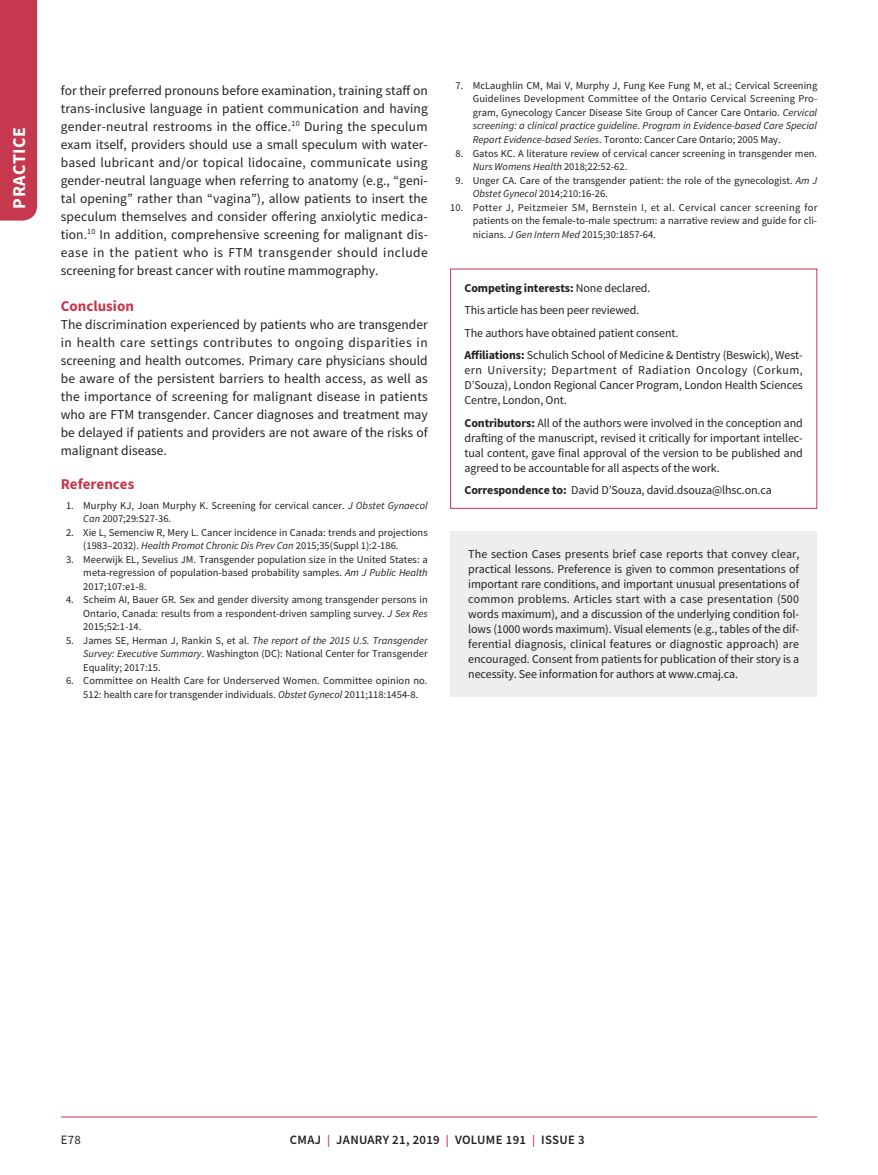
<style>
.page{position:relative;width:878px;height:1175px;background:#fff}
.page>*{position:absolute;margin:0;border:0;box-sizing:border-box;transform-origin:0 0}
.t1{font:700 18px "Source Sans Pro";letter-spacing:.025em;color:#fff}
.t2{font:700 15px "Source Sans Pro";color:#c5384e}
.t3{font:13.5px/18px "Source Sans Pro";color:#231f20;text-align:justify}
.t4{font:600 12.75px "Source Sans Pro";letter-spacing:.025em;color:#231f20}
.t5{font:12.75px "Source Sans Pro";color:#231f20}
.t6{font:12px/15px "Source Sans Pro";letter-spacing:-.01em;color:#231f20;text-align:justify}
.t7{font:10.5px/13.5px "Source Sans Pro";color:#231f20}
.s1{font-style:italic}
.s2{font-weight:700}
.s3{font-size:12px;color:#c5384e}
</style>
<div class="page">
<div style="left:0;top:0;width:37px;height:220px;background:#c5384e"></div>
<hr style="left:61px;top:1116px;width:756px;height:1px;background:#c5384e">
<div style="left:450px;top:531px;width:367px;height:165px;background:#eeeeef"></div>
<h1 class="t1" style="left:7px;top:208px;width:83px;rotate:-90deg">PRACTICE</h1>
<p class="t3" style="left:61px;top:81px;width:368px">for their preferred pronouns before examination, training staff on trans-inclusive language in patient communication and having gender-neutral restrooms in the office.<sup>10</sup> During the speculum exam itself, providers should use a small speculum with water&shy;based lubricant and/or topical lidocaine, communicate using gender-neutral language when referring to anatomy (e.g., “geni&shy;tal opening” rather than “vagina”), allow patients to insert the speculum themselves and consider offering anxiolytic medica&shy;tion.<sup>10</sup> In addition, comprehensive screening for malignant dis&shy;ease in the patient who is FTM transgender should include screening for breast cancer with routine mammography.</p>
<h2 class="t2" style="left:61px;top:295px;width:75px">Conclusion</h2>
<p class="t3" style="left:61px;top:315px;width:368px">The discrimination experienced by patients who are transgender in health care settings contributes to ongoing disparities in screening and health outcomes. Primary care physicians should be aware of the persistent barriers to health access, as well as the importance of screening for malignant disease in patients who are FTM transgender. Cancer diagnoses and treatment may be delayed if patients and providers are not aware of the risks of malignant disease.</p>
<h2 class="t2" style="left:61px;top:474px;width:75px">References</h2>
<p class="t7" style="left:83px;top:498px;width:346px;text-indent:-17px">1. Murphy KJ, Joan Murphy K. Screening for cervical cancer. <span class="s1">J Obstet Gynaecol<br>Can</span> 2007;29:S27-36.</p>
<p class="t7" style="left:83px;top:525px;width:346px;text-indent:-17px">2. Xie L, Semenciw R, Mery L. Cancer incidence in Canada: trends and projections (1983–2032). <span class="s1">Health Promot Chronic Dis Prev Can</span> 2015;35(Suppl 1):2-186.</p>
<p class="t7" style="left:83px;top:552px;width:346px;text-align:justify;text-indent:-17px">3. Meerwijk EL, Sevelius JM. Transgender population size in the United States: a meta-regression of population-based probability samples. <span class="s1">Am J Public Health </span>2017;107:e1-8.</p>
<p class="t7" style="left:83px;top:593px;width:346px;text-align:justify;text-indent:-17px">4. Scheim AI, Bauer GR. Sex and gender diversity among transgender persons in Ontario, Canada: results from a respondent-driven sampling survey. <span class="s1">J Sex Res </span>2015;52:1-14.</p>
<p class="t7" style="left:83px;top:633px;width:346px;text-align:justify;text-indent:-17px">5. James SE, Herman J, Rankin S, et al. <span class="s1">The report of the 2015 U.S. Transgender Survey: Executive Summary</span>. Washington (DC): National Center for Transgender Equality; 2017:15.</p>
<p class="t7" style="left:83px;top:674px;width:346px;text-indent:-17px">6. Committee on Health Care for Underserved Women. Committee opinion no.<br>512: health care for transgender individuals. <span class="s1">Obstet Gynecol</span> 2011;118:1454-8.</p>
<p class="t7" style="left:473px;top:79px;width:346px;text-align:justify;text-indent:-17px">7. McLaughlin CM, Mai V, Murphy J, Fung Kee Fung M, et al.; Cervical Screening Guidelines Development Committee of the Ontario Cervical Screening Pro&shy;gram, Gynecology Cancer Disease Site Group of Cancer Care Ontario. <span class="s1">Cervical screening: a clinical practice guideline</span>. <span class="s1">Program in Evidence-based Care Special Report Evidence-based Series</span>. Toronto: Cancer Care Ontario; 2005 May.</p>
<p class="t7" style="left:473px;top:146px;width:346px;text-indent:-17px">8. Gatos KC. A literature review of cervical cancer screening in transgender men.<br><span class="s1">Nurs Womens Health</span> 2018;22:52-62.</p>
<p class="t7" style="left:473px;top:173px;width:346px;text-indent:-17px">9. Unger CA. Care of the transgender patient: the role of the gynecologist. <span class="s1">Am J<br>Obstet Gynecol</span> 2014;210:16-26.</p>
<p class="t7" style="left:473px;top:200px;width:346px;text-align:justify;text-indent:-23px">10. Potter J, Peitzmeier SM, Bernstein I, et al. Cervical cancer screening for patients on the female-to-male spectrum: a narrative review and guide for cli&shy;nicians. <span class="s1">J Gen Intern Med</span> 2015;30:1857-64.</p>
<p class="t6" style="left:464px;top:276px;width:340px;line-height:22.5px;text-align:left"><span class="s2">Competing interests:</span> None declared.<br>This article has been peer reviewed.<br>The authors have obtained patient consent.<br><span class="s2">Affiliations:</span> Schulich School of Medicine &amp; Dentistry (Beswick), West-</p>
<p class="t6" style="left:464px;top:363px;width:340px">ern University; Department of Radiation Oncology (Corkum, D’Souza), London Regional Cancer Program, London Health Sciences Centre, London, Ont.</p>
<p class="t6" style="left:464px;top:415px;width:340px"><span class="s2">Contributors:</span> All of the authors were involved in the conception and drafting of the manuscript, revised it critically for important intellec&shy;tual content, gave final approval of the version to be published and agreed to be accountable for all aspects of the work.</p>
<p class="t6" style="left:464px;top:483px;width:309px"><span class="s2">Correspondence to:</span> David D’Souza, david.dsouza@lhsc.on.ca</p>
<p class="t6" style="left:468px;top:546px;width:332px">The section Cases presents brief case reports that convey clear, practical lessons. Preference is given to common presentations of important rare conditions, and important unusual presentations of common problems. Articles start with a case presentation (500 words maximum), and a discussion of the underlying condition fol&shy;lows (1000 words maximum). Visual elements (e.g., tables of the dif&shy;ferential diagnosis, clinical features or diagnostic approach) are encouraged. Consent from patients for publication of their story is a necessity. See information for authors at www.cmaj.ca.</p>
<p class="t5" style="left:61px;top:1132px;width:22px">E78</p>
<p class="t4" style="left:290px;top:1131px;width:296px">CMAJ <span class="s3">|</span> JANUARY 21, 2019 <span class="s3">|</span> VOLUME 191 <span class="s3">|</span> ISSUE 3</p>
</div>
